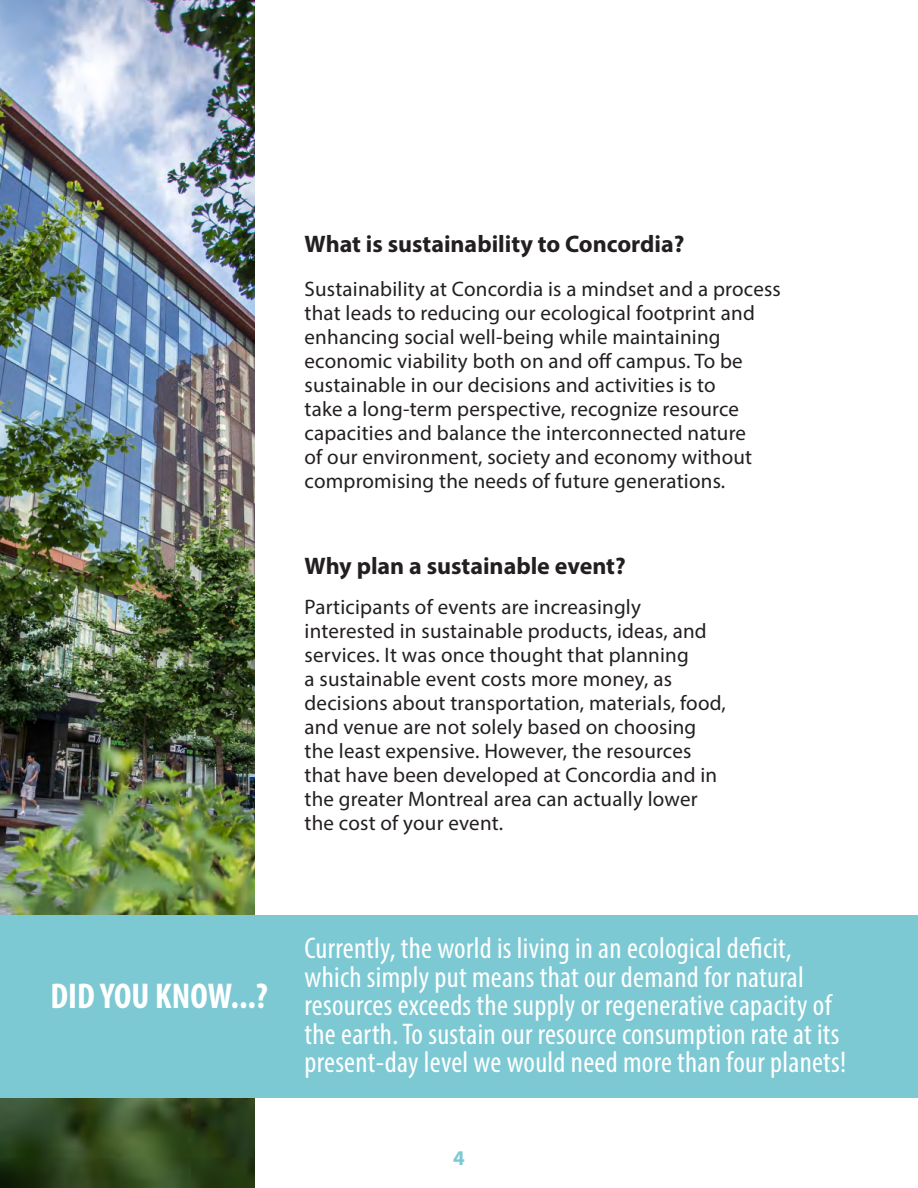
<style>
.page{position:relative;width:918px;height:1188px;background:#fff}
.page>*{position:absolute;margin:0;border:0;box-sizing:border-box;transform-origin:0 0}
.t1{font:700 condensed 36px "Myriad Pro";color:#fff}
.t2{font:condensed 30px/28.5px "Myriad Pro";letter-spacing:.01em;color:#fff}
.t3{font:700 24px "Myriad Pro";color:#231f20}
.t4{font:21px/24px "Myriad Pro";letter-spacing:.01em;color:#231f20}
.t5{font:700 21px "Myriad Pro";color:#7cc9d3}
</style>
<div class="page">
<img style="left:0;top:0;width:255px;height:1188px">
<div style="left:0;top:915px;width:918px;height:183px;background:#7cc9d3"></div>
<p class="t3" style="left:305px;top:228px;width:381px">What is sustainability to Concordia?</p>
<p class="t4" style="left:305px;top:276px;width:478px">Sustainability at Concordia is a mindset and a process that leads to reducing our ecological footprint and enhancing social well-being while maintaining economic viability both on and off campus. To be sustainable in our decisions and activities is to<br>take a long-term perspective, recognize resource capacities and balance the interconnected nature<br>of our environment, society and economy without compromising the needs of future generations.</p>
<p class="t3" style="left:305px;top:551px;width:323px">Why plan a sustainable event?</p>
<p class="t4" style="left:305px;top:594px;width:423px">Participants of events are increasingly interested in sustainable products, ideas, and services. It was once thought that planning<br>a sustainable event costs more money, as decisions about transportation, materials, food, and venue are not solely based on choosing the least expensive. However, the resources that have been developed at Concordia and in the greater Montreal area can actually lower the cost of your event.</p>
<h1 class="t1" style="left:50px;top:974px;width:219px">DID YOU KNOW...?</h1>
<p class="t2" style="left:305px;top:934px;width:543px">Currently, the world is living in an ecological deficit, which simply put means that our demand for natural resources exceeds the supply or regenerative capacity of the earth. To sustain our resource consumption rate at its present-day level we would need more than four planets!</p>
<p class="t5" style="left:453px;top:1144px;width:13px">4</p>
</div>
